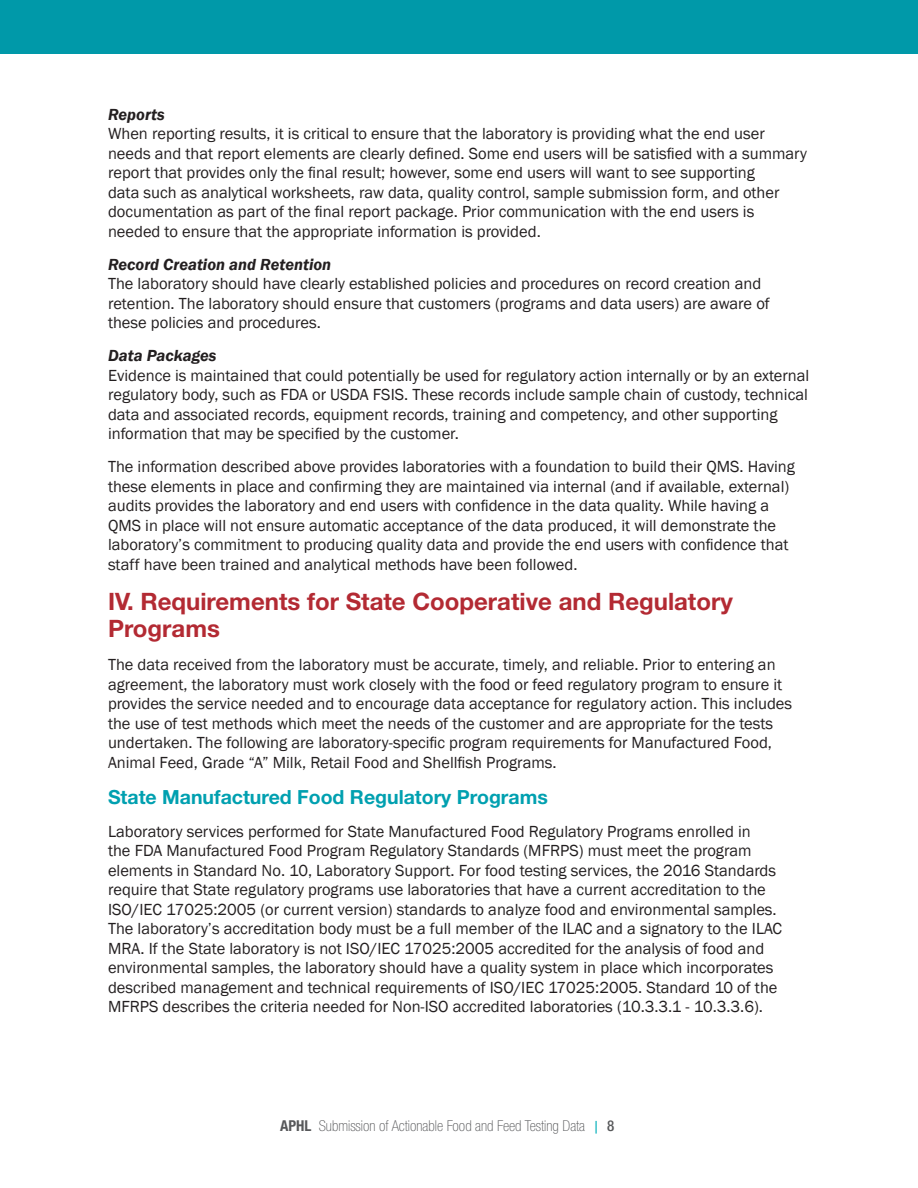
<style>
.page{position:relative;width:918px;height:1188px;background:#fff}
.page>*{position:absolute;margin:0;border:0;box-sizing:border-box;transform-origin:0 0}
.HEADER_1{font:700 24px/27px "Helvetica Neue LT Std";color:#b32a33}
.HEADER_2{font:700 19.5px "Helvetica Neue LT Std";color:#00a0b0}
.Body{font:16.5px/19.5px "Franklin Gothic";color:#231f20}
.Body-2{font:italic 600 16.5px "Franklin Gothic";color:#231f20}
.t1{font:100 condensed 15px "Helvetica Neue LT Std";color:#57585a}
.s1{font-weight:700}
.s2{font-family:"Franklin Gothic";font-weight:400;font-stretch:normal;color:#00afba}
.s3{font-weight:500}
</style>
<div class="page">
<div style="left:0;top:0;width:918px;height:54px;background:#0099a9"></div>
<p class="Body-2" style="left:108px;top:103px;width:58px">Reports</p>
<p class="Body" style="left:108px;top:124px;width:701px">When reporting results, it is critical to ensure that the laboratory is providing what the end user needs and that report elements are clearly defined. Some end users will be satisfied with a summary report that provides only the final result; however, some end users will want to see supporting<br>data such as analytical worksheets, raw data, quality control, sample submission form, and other documentation as part of the final report package. Prior communication with the end users is needed to ensure that the appropriate information is provided.</p>
<p class="Body-2" style="left:108px;top:253px;width:225px">Record Creation and Retention</p>
<p class="Body" style="left:108px;top:274px;width:663px">The laboratory should have clearly established policies and procedures on record creation and retention. The laboratory should ensure that customers (programs and data users) are aware of these policies and procedures.</p>
<p class="Body-2" style="left:108px;top:345px;width:110px">Data Packages</p>
<p class="Body" style="left:108px;top:366px;width:703px">Evidence is maintained that could potentially be used for regulatory action internally or by an external regulatory body, such as FDA or USDA FSIS. These records include sample chain of custody, technical data and associated records, equipment records, training and competency, and other supporting information that may be specified by the customer.</p>
<p class="Body" style="left:108px;top:457px;width:688px">The information described above provides laboratories with a foundation to build their QMS. Having these elements in place and confirming they are maintained via internal (and if available, external) audits provides the laboratory and end users with confidence in the data quality. While having a QMS in place will not ensure automatic acceptance of the data produced, it will demonstrate the laboratory’s commitment to producing quality data and provide the end users with confidence that staff have been trained and analytical methods have been followed.</p>
<p class="HEADER_1" style="left:108px;top:587px;width:626px">IV. Requirements for State Cooperative and Regulatory<br>Programs</p>
<p class="Body" style="left:108px;top:655px;width:686px">The data received from the laboratory must be accurate, timely, and reliable. Prior to entering an agreement, the laboratory must work closely with the food or feed regulatory program to ensure it provides the service needed and to encourage data acceptance for regulatory action. This includes the use of test methods which meet the needs of the customer and are appropriate for the tests undertaken. The following are laboratory-specific program requirements for Manufactured Food, Animal Feed, Grade “A” Milk, Retail Food and Shellfish Programs.</p>
<p class="HEADER_2" style="left:108px;top:785px;width:441px">State Manufactured Food Regulatory Programs</p>
<p class="Body" style="left:108px;top:822px;width:676px">Laboratory services performed for State Manufactured Food Regulatory Programs enrolled in<br>the FDA Manufactured Food Program Regulatory Standards (MFRPS) must meet the program elements in Standard No. 10, Laboratory Support. For food testing services, the 2016 Standards require that State regulatory programs use laboratories that have a current accreditation to the ISO/IEC 17025:2005 (or current version) standards to analyze food and environmental samples.<br>The laboratory’s accreditation body must be a full member of the ILAC and a signatory to the ILAC MRA. If the State laboratory is not ISO/IEC 17025:2005 accredited for the analysis of food and environmental samples, the laboratory should have a quality system in place which incorporates described management and technical requirements of ISO/IEC 17025:2005. Standard 10 of the MFRPS describes the criteria needed for Non-ISO accredited laboratories (10.3.3.1 - 10.3.3.6).</p>
<p class="t1" style="left:280px;top:1117px;width:336px"><span class="s1">APHL</span> Submission of Actionable Food and Feed Testing Data <span class="s2">|</span> <span class="s3">8</span></p>
</div>
